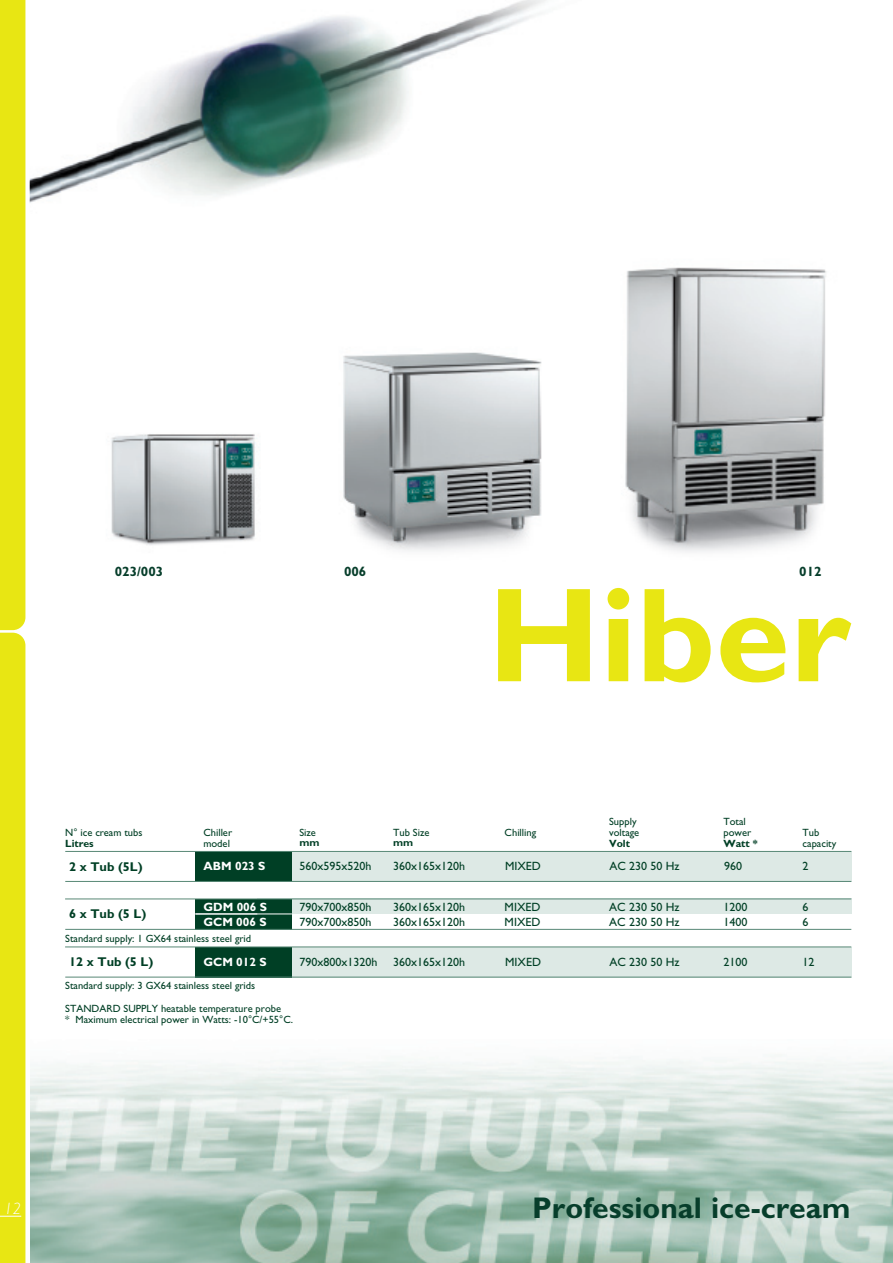
<style>
.page{position:relative;width:893px;height:1263px;background:#fff}
.page>*{position:absolute;margin:0;border:0;box-sizing:border-box;transform-origin:0 0}
.Normale{font:700 135px "Gill Sans";color:#e8e613}
.Normale-2{font:700 30px "Gill Sans";color:#073e2b}
.Normale-3{font:italic 300 16.5px "Gill Sans";color:#fff}
.Normale-4{font:700 13.5px "Gill Sans";color:#073e2b}
.t1{font:700 12.75px "Gill Sans";color:#003f25}
.t2{font:12px/15px "Gill Sans";color:#003f25}
.t3{font:700 12px/15px "Gill Sans";color:#fff}
.t4{font:10.5px/11.2px "Gill Sans";color:#003f25}
.t5{font:700 10.5px "Gill Sans";color:#003f25}
.s1{font-weight:700}
</style>
<div class="page">
<img style="left:30px;top:1057px;width:863px;height:206px">
<img style="left:30px;top:0;width:516px;height:203px">
<img style="left:625px;top:267px;width:201px;height:285px">
<img style="left:343px;top:352px;width:199px;height:199px">
<img style="left:111px;top:434px;width:148px;height:111px">
<svg style="left:0;top:0;width:30px;height:1263px;background:#eae82b"></svg>
<div style="left:257px;top:851px;width:594px;height:30px;background:#dde9e5"></div>
<div style="left:196px;top:851px;width:96px;height:30px;background:#003f25"></div>
<hr style="left:65px;top:881px;width:786px;height:1px;background:#588876">
<hr style="left:65px;top:851px;width:786px;height:1px;background:#588876">
<div style="left:257px;top:899px;width:594px;height:15px;background:#dde9e5"></div>
<div style="left:196px;top:899px;width:96px;height:30px;background:#003f25"></div>
<hr style="left:65px;top:929px;width:786px;height:1px;background:#588876">
<hr style="left:196px;top:914px;width:96px;height:1px;background:#fff">
<hr style="left:65px;top:898px;width:786px;height:1px;background:#588876">
<div style="left:257px;top:947px;width:594px;height:30px;background:#dde9e5"></div>
<div style="left:196px;top:947px;width:96px;height:30px;background:#003f25"></div>
<hr style="left:65px;top:977px;width:786px;height:1px;background:#588876">
<hr style="left:65px;top:946px;width:786px;height:1px;background:#588876">
<p class="Normale-4" style="left:115px;top:563px;width:50px">023/003</p>
<p class="Normale-4" style="left:344px;top:563px;width:24px">006</p>
<p class="Normale-4" style="left:799px;top:563px;width:24px">012</p>
<p class="Normale" style="left:488px;top:556px;width:364px">Hiber</p>
<p class="t4" style="left:609px;top:816px;width:32px;line-height:10.8px">Supply voltage<br><span class="s1">Volt</span></p>
<p class="t4" style="left:723px;top:816px;width:36px;line-height:10.8px">Total power<br><span class="s1">Watt *</span></p>
<p class="t4" style="left:65px;top:827px;width:79px">N° ice cream tubs<br><span class="s1">Litres</span></p>
<p class="t4" style="left:203px;top:827px;width:30px">Chiller model</p>
<p class="t4" style="left:299px;top:827px;width:22px;line-height:10.5px">Size <span class="s1">mm</span></p>
<p class="t2" style="left:299px;top:858px;width:73px">560x595x520h</p>
<p class="t2" style="left:803px;top:858px;width:7px">2</p>
<p class="t4" style="left:393px;top:827px;width:38px">Tub Size</p>
<p class="t4" style="left:505px;top:827px;width:33px">Chilling</p>
<p class="t5" style="left:393px;top:836px;width:22px">mm</p>
<p class="t4" style="left:803px;top:827px;width:35px">Tub capacity</p>
<p class="t1" style="left:69px;top:859px;width:75px">2 x Tub (5L)</p>
<p class="t2" style="left:393px;top:858px;width:73px">360x165x120h</p>
<p class="t2" style="left:299px;top:899px;width:73px">790x700x850h<br>790x700x850h</p>
<p class="t2" style="left:609px;top:858px;width:72px">AC 230 50 Hz</p>
<p class="t2" style="left:724px;top:858px;width:19px">960</p>
<p class="t2" style="left:505px;top:858px;width:37px">MIXED</p>
<p class="t3" style="left:203px;top:858px;width:64px">ABM 023 S</p>
<p class="t3" style="left:203px;top:899px;width:65px">GDM 006 S<br>GCM 006 S</p>
<p class="t2" style="left:505px;top:899px;width:37px">MIXED<br>MIXED</p>
<p class="t2" style="left:609px;top:899px;width:72px">AC 230 50 Hz<br>AC 230 50 Hz</p>
<p class="t2" style="left:723px;top:899px;width:25px">1200<br>1400</p>
<p class="t2" style="left:803px;top:899px;width:7px">6<br>6</p>
<p class="t2" style="left:393px;top:899px;width:73px">360x165x120h<br>360x165x120h</p>
<p class="t1" style="left:69px;top:906px;width:78px">6 x Tub (5 L)</p>
<p class="t4" style="left:65px;top:932px;width:188px">Standard supply: 1 GX64 stainless steel grid</p>
<p class="t1" style="left:69px;top:954px;width:86px">12 x Tub (5 L)</p>
<p class="t3" style="left:203px;top:954px;width:65px">GCM 012 S</p>
<p class="t2" style="left:299px;top:954px;width:79px">790x800x1320h</p>
<p class="t2" style="left:393px;top:954px;width:73px">360x165x120h</p>
<p class="t2" style="left:505px;top:954px;width:37px">MIXED</p>
<p class="t2" style="left:609px;top:954px;width:72px">AC 230 50 Hz</p>
<p class="t2" style="left:723px;top:954px;width:25px">2100</p>
<p class="t2" style="left:803px;top:954px;width:13px">12</p>
<p class="t4" style="left:65px;top:980px;width:192px">Standard supply: 3 GX64 stainless steel grids</p>
<p class="t4" style="left:65px;top:1003px;width:229px">STANDARD SUPPLY heatable temperature probe<br>* Maximum electrical power in Watts: -10°C/+55°C.</p>
<p class="Normale-3" style="left:4px;top:1199px;width:19px">12</p>
<p class="Normale-2" style="left:532px;top:1190px;width:320px">Professional ice-cream</p>
</div>
